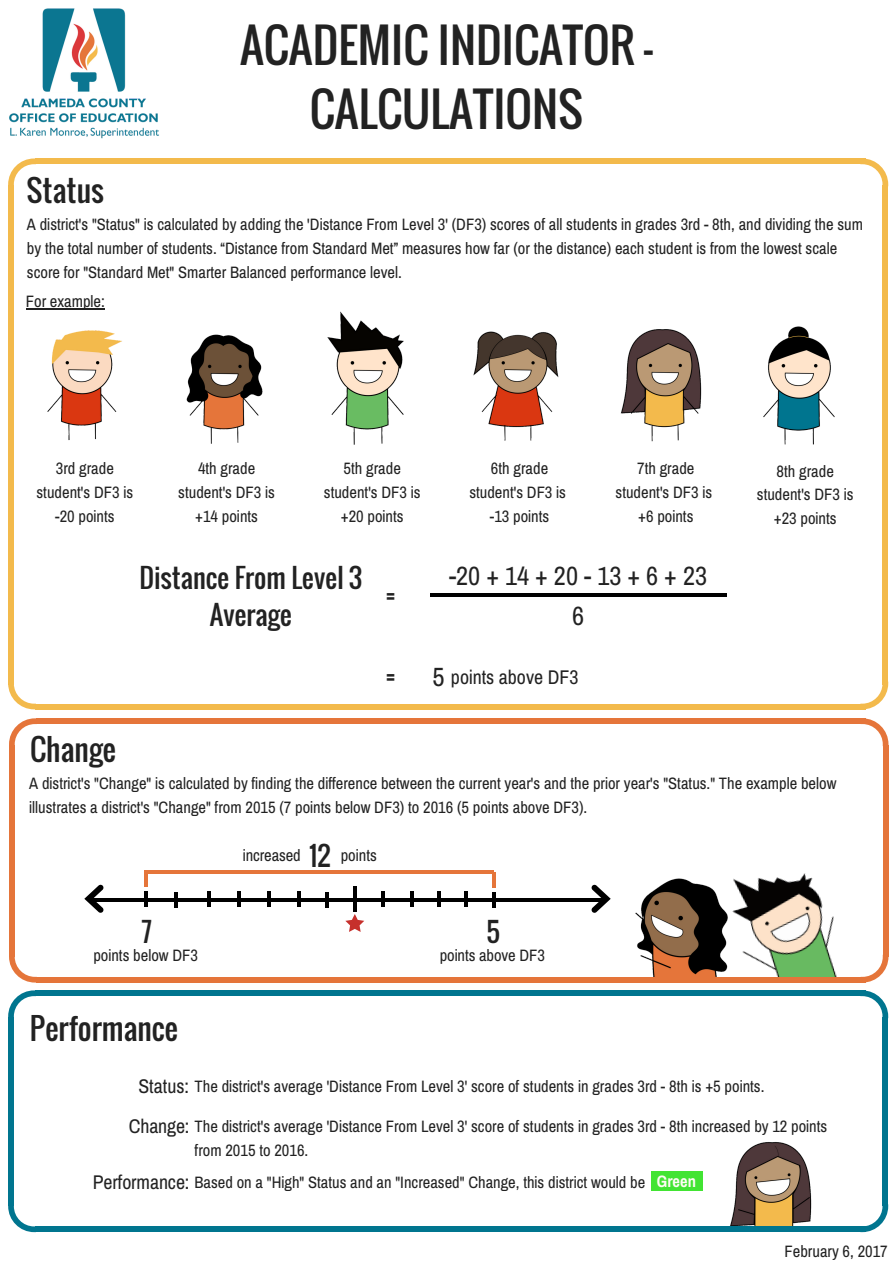
<style>
.page{position:relative;width:893px;height:1263px;background:#fff}
.page>*{position:absolute;margin:0;border:0;box-sizing:border-box;transform-origin:0 0}
.t1{font:46.35px/64.1px "Oswald";color:#222;text-align:center}
.t2{font:29.7px "Oswald";color:#222}
.t3{font:26.4px/37px "Oswald";color:#222;text-align:center}
.t4{font:26.4px/40.5px "Archivo Narrow";color:#222;text-align:center}
.t5{font:19.8px "Archivo Narrow";color:#222}
.t6{font:16.5px/23.5px "Archivo Narrow";color:#222;text-align:center}
.s1{font-size:26.4px}
.s2{font-family:"Oswald";font-size:26.4px}
.s3{font-size:19.8px}
.s4{font-weight:700;color:#fffbf5}
</style>
<div class="page">
<img style="left:9px;top:8px;width:150px;height:131px">
<svg style="left:8px;top:158px;width:28px;height:27px"></svg>
<svg style="left:860px;top:158px;width:28px;height:27px"></svg>
<div style="left:35px;top:158px;width:830px;height:6px;background:#f3ba4c"></div>
<div style="left:8px;top:185px;width:6px;height:500px;background:#f3ba4c"></div>
<div style="left:35px;top:704px;width:830px;height:5px;background:#f3ba4c"></div>
<svg style="left:8px;top:685px;width:28px;height:24px"></svg>
<div style="left:882px;top:185px;width:6px;height:500px;background:#f3ba4c"></div>
<svg style="left:860px;top:685px;width:28px;height:24px"></svg>
<img style="left:732px;top:873px;width:105px;height:104px">
<img style="left:635px;top:878px;width:93px;height:99px">
<svg style="left:9px;top:718px;width:28px;height:27px"></svg>
<svg style="left:861px;top:718px;width:27px;height:27px"></svg>
<div style="left:36px;top:718px;width:829px;height:6px;background:#e5753a"></div>
<div style="left:9px;top:745px;width:6px;height:211px;background:#e5753a"></div>
<div style="left:36px;top:977px;width:829px;height:5px;background:#e5753a"></div>
<svg style="left:9px;top:956px;width:28px;height:26px"></svg>
<div style="left:882px;top:745px;width:6px;height:211px;background:#e5753a"></div>
<svg style="left:861px;top:955px;width:27px;height:27px"></svg>
<img style="left:763px;top:326px;width:72px;height:119px">
<img style="left:730px;top:1142px;width:82px;height:84px">
<hr style="left:429px;top:594px;width:297px;height:3px;background:#000">
<svg style="left:8px;top:990px;width:28px;height:27px"></svg>
<svg style="left:860px;top:990px;width:28px;height:27px"></svg>
<div style="left:35px;top:990px;width:830px;height:6px;background:#00758f"></div>
<div style="left:8px;top:1017px;width:6px;height:189px;background:#00758f"></div>
<div style="left:35px;top:1226px;width:830px;height:6px;background:#00758f"></div>
<svg style="left:8px;top:1206px;width:27px;height:26px"></svg>
<div style="left:882px;top:1017px;width:6px;height:189px;background:#00758f"></div>
<svg style="left:865px;top:1206px;width:23px;height:26px"></svg>
<div style="left:651px;top:1172px;width:51px;height:18px;background:#42e433"></div>
<hr style="left:92px;top:898px;width:510px;height:3px;background:#000">
<hr style="left:144px;top:870px;width:350px;height:3px;background:#e5753a">
<svg style="left:591px;top:885px;width:19px;height:28px"></svg>
<svg style="left:84px;top:885px;width:19px;height:28px"></svg>
<hr style="left:353px;top:886px;width:3px;height:26px;background:#000">
<hr style="left:325px;top:892px;width:4px;height:16px;background:#000">
<hr style="left:382px;top:891px;width:3px;height:16px;background:#000">
<hr style="left:410px;top:891px;width:3px;height:16px;background:#000">
<hr style="left:437px;top:891px;width:3px;height:16px;background:#000">
<hr style="left:464px;top:891px;width:3px;height:16px;background:#000">
<hr style="left:492px;top:892px;width:3px;height:16px;background:#000">
<hr style="left:492px;top:872px;width:3px;height:15px;background:#e5753a">
<hr style="left:297px;top:891px;width:4px;height:16px;background:#000">
<hr style="left:267px;top:891px;width:3px;height:16px;background:#000">
<hr style="left:238px;top:891px;width:3px;height:16px;background:#000">
<hr style="left:207px;top:891px;width:4px;height:16px;background:#000">
<hr style="left:175px;top:892px;width:3px;height:16px;background:#000">
<hr style="left:144px;top:891px;width:4px;height:16px;background:#000">
<hr style="left:144px;top:871px;width:4px;height:15px;background:#e5753a">
<svg style="left:345px;top:914px;width:19px;height:18px"></svg>
<svg style="left:26px;top:308px;width:79px;height:1px"></svg>
<img style="left:473px;top:331px;width:86px;height:110px">
<img style="left:620px;top:329px;width:82px;height:113px">
<img style="left:47px;top:330px;width:75px;height:110px">
<img style="left:187px;top:334px;width:76px;height:110px">
<img style="left:327px;top:311px;width:77px;height:133px">
<h2 class="t2" style="left:27px;top:168px;width:79px">Status</h2>
<h1 class="t1" style="left:240px;top:12px;width:414px">ACADEMIC INDICATOR -<br>CALCULATIONS</h1>
<p class="t6" style="left:27px;top:213px;width:837px;text-align:left">A district's "Status" is calculated by adding the 'Distance From Level 3' (DF3) scores of all students in grades 3rd - 8th, and dividing the sum by the total number of students. “Distance from Standard Met” measures how far (or the distance) each student is from the lowest scale score for "Standard Met" Smarter Balanced performance level.</p>
<p class="t6" style="left:26px;top:289px;width:81px">For example:</p>
<p class="t6" style="left:37px;top:457px;width:98px">3rd grade student's DF3 is -20 points</p>
<p class="t6" style="left:178px;top:457px;width:98px">4th grade student's DF3 is +14 points</p>
<p class="t6" style="left:324px;top:457px;width:98px">5th grade student's DF3 is +20 points</p>
<p class="t6" style="left:469px;top:457px;width:98px">6th grade student's DF3 is -13 points</p>
<p class="t6" style="left:615px;top:457px;width:98px">7th grade student's DF3 is +6 points</p>
<p class="t6" style="left:756px;top:459px;width:98px">8th grade student's DF3 is +23 points</p>
<h2 class="t2" style="left:30px;top:727px;width:87px">Change</h2>
<h3 class="t3" style="left:139px;top:559px;width:224px">Distance From Level 3<br>Average</h3>
<h3 class="t3" style="left:386px;top:572px;width:11px">=</h3>
<h3 class="t4" style="left:449px;top:555px;width:259px">-20+14+20-13+6+23<br>6</h3>
<h3 class="t3" style="left:386px;top:653px;width:11px">=</h3>
<p class="t5" style="left:432px;top:665px;width:147px"><span class="s1">5</span> points above DF3</p>
<p class="t6" style="left:29px;top:771px;width:808px;text-align:left">A district's "Change" is calculated by finding the difference between the current year's and the prior year's "Status." The example below illustrates a district's "Change" from 2015 (7 points below DF3) to 2016 (5 points above DF3).</p>
<h3 class="t3" style="left:141px;top:913px;width:12px">7</h3>
<p class="t6" style="left:93px;top:943px;width:106px">points below DF3</p>
<p class="t6" style="left:243px;top:843px;width:135px">increased <span class="s2">12</span> points</p>
<h3 class="t3" style="left:486px;top:913px;width:15px">5</h3>
<p class="t6" style="left:440px;top:943px;width:107px">points above DF3</p>
<h2 class="t2" style="left:30px;top:1005px;width:150px">Performance</h2>
<p class="t6" style="left:138px;top:1074px;width:627px"><span class="s3">Status:</span> The district's average 'Distance From Level 3' score of students in grades 3rd - 8th is +5 points.</p>
<p class="t6" style="left:194px;top:1114px;width:634px;text-align:left;text-indent:-66px"><span class="s3">Change:</span> The district's average 'Distance From Level 3' score of students in grades 3rd - 8th increased by 12 points from 2015 to 2016.</p>
<p class="t6" style="left:93px;top:1170px;width:604px"><span class="s3">Performance:</span> Based on a "High" Status and an "Increased" Change, this district would be <span class="s4">Green</span></p>
<p class="t6" style="left:784px;top:1239px;width:105px">February 6, 2017</p>
</div>
